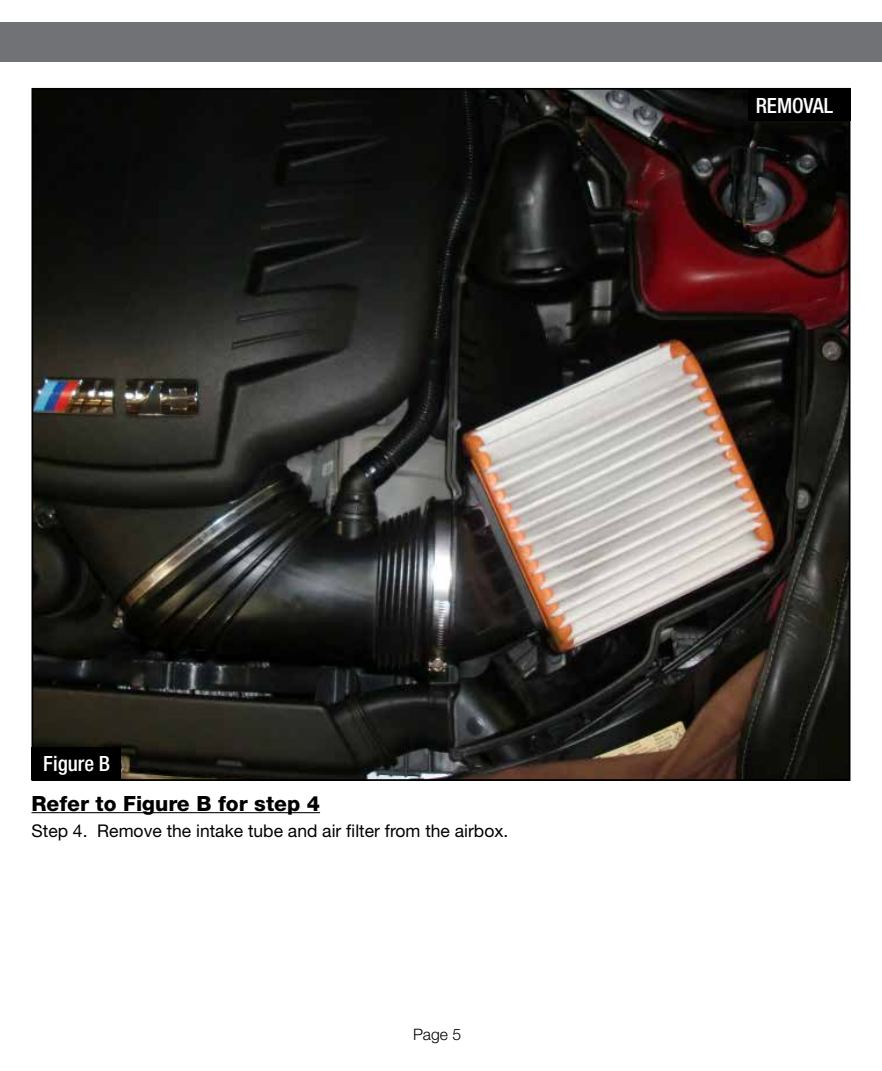
<style>
.page{position:relative;width:882px;height:1071px;background:#fff}
.page>*{position:absolute;margin:0;border:0;box-sizing:border-box;transform-origin:0 0}
.t1{font:800 21px "Helvetica Neue";color:#000}
.t2{font:500 condensed 21px "Helvetica Neue";color:#fff}
.t3{font:17.5px "Helvetica Neue";color:#000}
.t4{font:300 15.75px "Helvetica Neue";color:#000}
</style>
<div class="page">
<div style="left:0;top:23px;width:882px;height:39px;background:#717275"></div>
<hr style="left:32px;top:812px;width:288px;height:1px;background:#000">
<img style="left:35px;top:91px;width:812px;height:687px">
<div style="left:748px;top:88px;width:102px;height:33px;background:#000"></div>
<div style="left:32px;top:747px;width:89px;height:33px;background:#000"></div>
<p class="t2" style="left:756px;top:93px;width:79px">REMOVAL</p>
<p class="t2" style="left:43px;top:751px;width:68px">Figure B</p>
<p class="t1" style="left:32px;top:791px;width:290px">Refer to Figure B for step 4</p>
<p class="t3" style="left:32px;top:820px;width:478px">Step 4. Remove the intake tube and air filter from the airbox.</p>
<p class="t4" style="left:413px;top:1024px;width:50px">Page 5</p>
</div>
